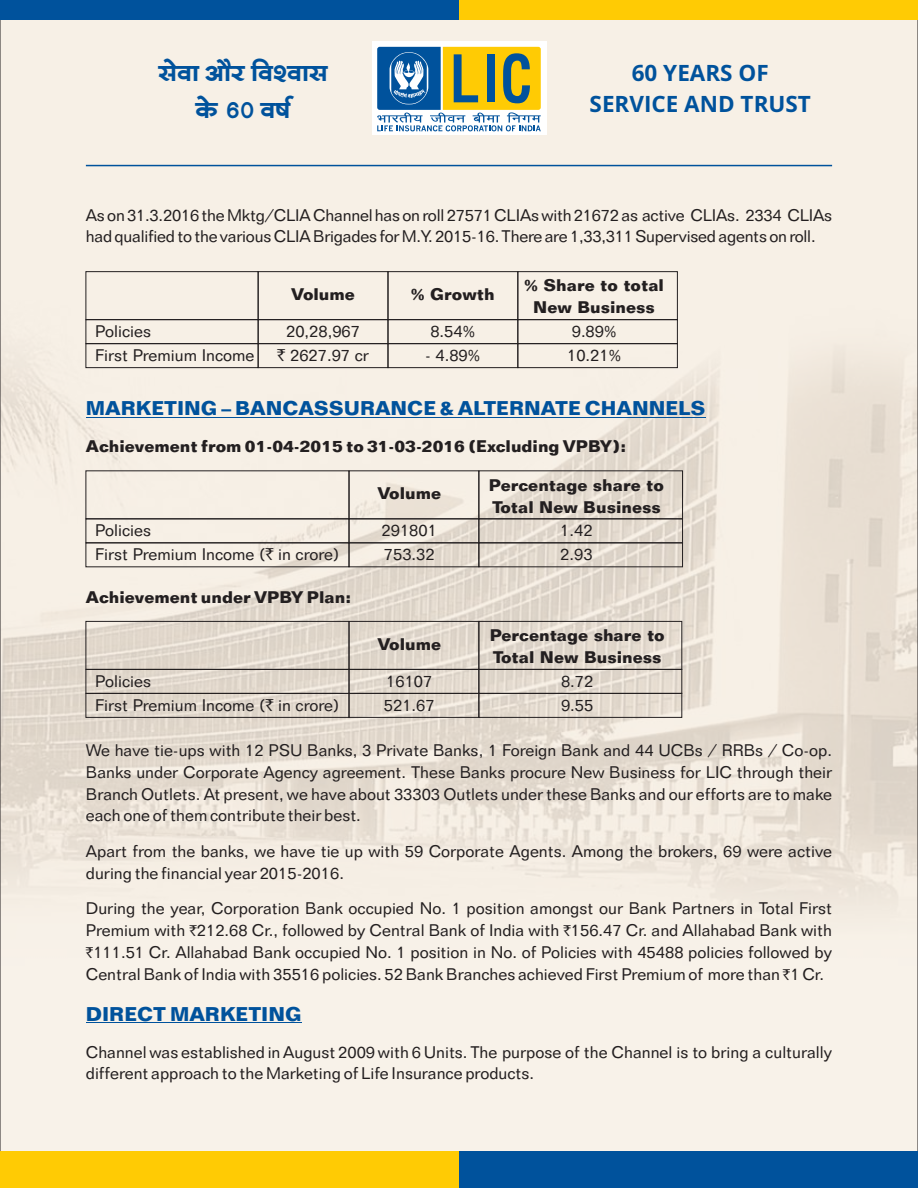
<style>
.page{position:relative;width:918px;height:1188px;background:#f7f0e6}
.page>*{position:absolute;margin:0;border:0;box-sizing:border-box;transform-origin:0 0}
.t1{font:30px/37.5px "SHREE DEV 0713 E Bold";color:#00529c;text-align:center}
.t2{font:700 22.5px/30.6px "Open Sans";color:#00529c;text-align:center}
.t3{font:700 19.5px "Folio BT";color:#00529c}
.t4{font:16.5px/21.8px "Folio BT";color:#231f20}
.t5{font:700 16.5px "Folio BT";color:#231f20}
.s1{font-family:"Rupee Foradian"}
.s2{font-family:"Rupee Foradian";font-size:15px}
</style>
<div class="page">
<img style="left:2px;top:301px;width:914px;height:596px">
<div style="left:459px;top:1151px;width:459px;height:37px;background:#00529c"></div>
<div style="left:0;top:1151px;width:459px;height:37px;background:#ffcb04"></div>
<div style="left:0;top:0;width:459px;height:19px;background:#00529c"></div>
<div style="left:459px;top:0;width:459px;height:19px;background:#ffcb04"></div>
<div style="left:372px;top:41px;width:174px;height:94px;background:#fff"></div>
<svg style="left:374px;top:44px;width:170px;height:90px"></svg>
<svg style="left:377px;top:47px;width:164px;height:84px"></svg>
<hr style="left:86px;top:165px;width:746px;height:1px;background:#00529c">
<div style="left:86px;top:271px;width:173px;height:49px;border:1px solid #231f20"></div>
<div style="left:86px;top:319px;width:173px;height:25px;border:1px solid #231f20"></div>
<div style="left:258px;top:271px;width:130px;height:49px;border:1px solid #231f20"></div>
<div style="left:258px;top:319px;width:130px;height:25px;border:1px solid #231f20"></div>
<div style="left:86px;top:343px;width:173px;height:25px;border:1px solid #231f20"></div>
<div style="left:258px;top:343px;width:130px;height:25px;border:1px solid #231f20"></div>
<div style="left:388px;top:271px;width:130px;height:49px;border:1px solid #231f20"></div>
<div style="left:388px;top:319px;width:130px;height:25px;border:1px solid #231f20"></div>
<div style="left:388px;top:343px;width:130px;height:25px;border:1px solid #231f20"></div>
<div style="left:517px;top:271px;width:161px;height:49px;border:1px solid #231f20"></div>
<div style="left:517px;top:319px;width:161px;height:25px;border:1px solid #231f20"></div>
<div style="left:517px;top:343px;width:161px;height:25px;border:1px solid #231f20"></div>
<hr style="left:86px;top:417px;width:620px;height:1px;background:#00529c">
<div style="left:86px;top:518px;width:263px;height:25px;border:1px solid #231f20"></div>
<div style="left:86px;top:542px;width:263px;height:25px;border:1px solid #231f20"></div>
<div style="left:349px;top:518px;width:130px;height:25px;border:1px solid #231f20"></div>
<div style="left:349px;top:542px;width:130px;height:25px;border:1px solid #231f20"></div>
<div style="left:478px;top:518px;width:205px;height:25px;border:1px solid #231f20"></div>
<div style="left:478px;top:542px;width:205px;height:25px;border:1px solid #231f20"></div>
<div style="left:86px;top:621px;width:263px;height:49px;border:1px solid #231f20"></div>
<div style="left:86px;top:669px;width:263px;height:25px;border:1px solid #231f20"></div>
<div style="left:86px;top:693px;width:263px;height:25px;border:1px solid #231f20"></div>
<div style="left:349px;top:621px;width:130px;height:49px;border:1px solid #231f20"></div>
<div style="left:349px;top:669px;width:130px;height:25px;border:1px solid #231f20"></div>
<div style="left:349px;top:693px;width:130px;height:25px;border:1px solid #231f20"></div>
<div style="left:478px;top:621px;width:204px;height:49px;border:1px solid #231f20"></div>
<div style="left:478px;top:669px;width:204px;height:25px;border:1px solid #231f20"></div>
<div style="left:478px;top:693px;width:204px;height:25px;border:1px solid #231f20"></div>
<hr style="left:86px;top:1022px;width:216px;height:1px;background:#00529c">
<h1 class="t1" style="left:158px;top:52px;width:171px">godm Am¡a {dídmg<br>Ho&gt;&gt;&gt; 60 df©</h1>
<h2 class="t2" style="left:590px;top:60px;width:223px">60 YEARS OF<br>SERVICE AND TRUST</h2>
<p class="t4" style="left:86px;top:205px;width:748px">As on31.3.2016theMktg/CLIAChannel has on roll27571CLIAswith21672as active CLIAs. 2334 CLIAs had qualified to the variousCLIABrigades forM.Y.2015-16.There are1,33,311Supervised agents on roll.</p>
<p class="t5" style="left:524px;top:279px;width:141px">% Share to total</p>
<p class="t5" style="left:291px;top:287px;width:65px">Volume</p>
<p class="t5" style="left:411px;top:287px;width:85px">% Growth</p>
<p class="t5" style="left:533px;top:301px;width:123px">New Business</p>
<p class="t4" style="left:95px;top:322px;width:57px">Policies</p>
<p class="t4" style="left:286px;top:322px;width:75px">20,28,967</p>
<p class="t4" style="left:430px;top:322px;width:46px">8.54%</p>
<p class="t4" style="left:572px;top:322px;width:46px">9.89%</p>
<p class="t4" style="left:95px;top:346px;width:161px">First Premium Income</p>
<p class="t4" style="left:277px;top:346px;width:93px"><span class="s1">`</span> 2627.97 cr</p>
<p class="t4" style="left:425px;top:346px;width:57px">- 4.89%</p>
<p class="t4" style="left:567px;top:346px;width:55px">10.21%</p>
<p class="t3" style="left:86px;top:401px;width:621px">MARKETING – BANCASSURANCE &amp; ALTERNATE CHANNELS</p>
<p class="t5" style="left:86px;top:440px;width:542px">Achievement from 01-04-2015 to 31-03-2016 (Excluding VPBY):</p>
<p class="t5" style="left:489px;top:478px;width:177px">Percentage share to</p>
<p class="t5" style="left:377px;top:487px;width:65px">Volume</p>
<p class="t5" style="left:492px;top:500px;width:170px">Total New Business</p>
<p class="t4" style="left:95px;top:521px;width:57px">Policies</p>
<p class="t4" style="left:382px;top:521px;width:57px">291801</p>
<p class="t4" style="left:560px;top:521px;width:34px">1.42</p>
<p class="t4" style="left:95px;top:545px;width:246px">First Premium Income (<span class="s1">`</span> in crore)</p>
<p class="t4" style="left:384px;top:545px;width:52px">753.32</p>
<p class="t4" style="left:560px;top:545px;width:34px">2.93</p>
<p class="t5" style="left:86px;top:591px;width:267px">Achievement under VPBY Plan:</p>
<p class="t5" style="left:490px;top:629px;width:177px">Percentage share to</p>
<p class="t5" style="left:377px;top:637px;width:65px">Volume</p>
<p class="t5" style="left:493px;top:651px;width:170px">Total New Business</p>
<p class="t4" style="left:95px;top:672px;width:57px">Policies</p>
<p class="t4" style="left:386px;top:672px;width:48px">16107</p>
<p class="t4" style="left:561px;top:672px;width:34px">8.72</p>
<p class="t4" style="left:95px;top:695px;width:246px">First Premium Income (<span class="s1">`</span> in crore)</p>
<p class="t4" style="left:384px;top:695px;width:52px">521.67</p>
<p class="t4" style="left:561px;top:695px;width:34px">9.55</p>
<p class="t4" style="left:86px;top:741px;width:748px;text-align:justify">We have tie-ups with 12 PSU Banks, 3 Private Banks, 1 Foreign Bank and 44 UCBs / RRBs / Co-op.<br>Banks under Corporate Agency agreement. These Banks procure New Business for LIC through their Branch Outlets. At present, we have about 33303 Outlets under these Banks and our efforts are to make each one of them contribute their best.</p>
<p class="t4" style="left:86px;top:842px;width:748px">Apart from the banks, we have tie up with 59 Corporate Agents. Among the brokers, 69 were active during the financial year 2015-2016.</p>
<p class="t4" style="left:86px;top:899px;width:748px;text-align:justify">During the year, Corporation Bank occupied No. 1 position amongst our Bank Partners in Total First Premium with <span class="s2">`</span>212.68 Cr., followed by Central Bank of India with <span class="s2">`</span>156.47 Cr. and Allahabad Bank with <span class="s2">`</span>111.51 Cr. Allahabad Bank occupied No. 1 position in No. of Policies with 45488 policies followed by Central Bank of India with 35516 policies. 52 Bank Branches achieved First Premium of more than <span class="s2">`</span>1 Cr.</p>
<p class="t3" style="left:86px;top:1006px;width:217px">DIRECT MARKETING</p>
<p class="t4" style="left:86px;top:1042px;width:748px">Channel was established in August 2009 with 6 Units. The purpose of the Channel is to bring a culturally different approach to the Marketing of Life Insurance products.</p>
</div>
